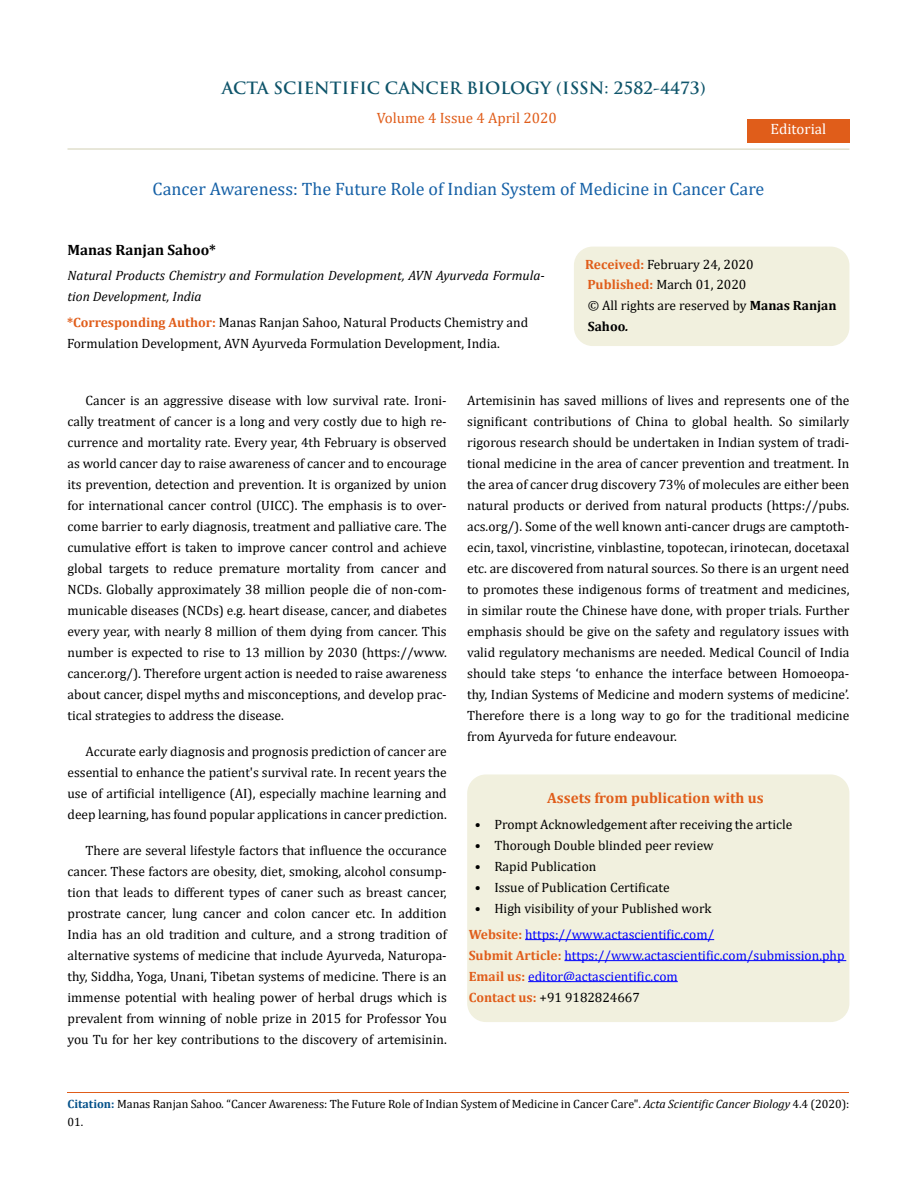
<style>
.page{position:relative;width:917px;height:1190px;background:#fff}
.page>*{position:absolute;margin:0;border:0;box-sizing:border-box;transform-origin:0 0}
.t1{font:18px "Cambria";color:#1560a6}
.t2{font:700 16.5px "Trajan Pro";color:#0e546a}
.t3{font:700 15px "Cambria";color:#e05d1a}
.t4{font:15px "Cambria";color:#e05d1a}
.t5{font:700 15px "Cambria";color:#000}
.t6{font:15px "Cambria";color:#fff}
.t7{font:13.5px/21px "Cambria";color:#000;text-align:justify}
.t8{font:13.5px/21px "Cambria";color:#00f}
.t9{font:italic 13.5px/21px "Cambria";color:#000}
.t10{font:12px/18px "Cambria";color:#000}
.s1{font-weight:700;color:#e05d1a}
.s2{font-weight:700}
.s3{font-weight:700;font-style:italic}
.s4{color:#000}
.s5{font-weight:700;color:#035089}
.s6{font-style:italic}
</style>
<div class="page">
<div style="left:747px;top:119px;width:102px;height:23px;background:#e05d1a"></div>
<div style="left:574px;top:247px;width:274px;height:98px;background:#f1f0de;border-radius:18px"></div>
<div style="left:574px;top:246px;width:275px;height:100px;border:2px solid #f1f0de;border-radius:18px"></div>
<div style="left:468px;top:775px;width:380px;height:246px;background:#f1f0de;border-radius:18px"></div>
<div style="left:467px;top:774px;width:382px;height:248px;border:2px solid #f1f0de;border-radius:18px"></div>
<hr style="left:525px;top:939px;width:189px;height:1px;background:#00f">
<hr style="left:564px;top:960px;width:282px;height:1px;background:#00f">
<hr style="left:528px;top:981px;width:149px;height:1px;background:#00f">
<hr style="left:67px;top:148px;width:782px;height:2px;background:#e0dfcd">
<hr style="left:67px;top:1092px;width:782px;height:1px;background:#e05d1a">
<p class="t2" style="left:222px;top:77px;width:485px">ACTA SCIENTIFIC CANCER BIOLOGY (ISSN: 2582-4473)</p>
<p class="t4" style="left:376px;top:109px;width:182px">Volume 4 Issue 4 April 2020</p>
<p class="t6" style="left:770px;top:120px;width:57px">Editorial</p>
<h1 class="t1" style="left:153px;top:178px;width:613px">Cancer Awareness: The Future Role of Indian System of Medicine in Cancer Care</h1>
<p class="t5" style="left:67px;top:239px;width:150px">Manas Ranjan Sahoo*</p>
<p class="t9" style="left:67px;top:264px;width:479px">Natural Products Chemistry and Formulation Development, AVN Ayurveda Formula&shy;tion Development, India</p>
<p class="t7" style="left:67px;top:311px;width:462px"><span class="s1">*Corresponding Author:</span> Manas Ranjan Sahoo, Natural Products Chemistry and<br>Formulation Development, AVN Ayurveda Formulation Development, India.</p>
<p class="t7" style="left:585px;top:254px;width:170px;line-height:20px"><span class="s1">Received:</span> February 24, 2020<br><span class="s1">Published:</span> March 01, 2020</p>
<p class="t7" style="left:587px;top:295px;width:250px">© All rights are reserved by <span class="s2">Manas Ranjan<br>Sahoo</span><span class="s3">.</span></p>
<p class="t7" style="left:67px;top:389px;width:381px;text-indent:18px">Cancer is an aggressive disease with low survival rate. Ironi&shy;cally treatment of cancer is a long and very costly due to high re&shy;currence and mortality rate. Every year, 4th February is observed as world cancer day to raise awareness of cancer and to encourage its prevention, detection and prevention. It is organized by union for international cancer control (UICC). The emphasis is to over&shy;come barrier to early diagnosis, treatment and palliative care. The cumulative effort is taken to improve cancer control and achieve global targets to reduce premature mortality from cancer and NCDs. Globally approximately 38 million people die of non-com&shy;municable diseases (NCDs) e.g. heart disease, cancer, and diabetes every year, with nearly 8 million of them dying from cancer. This number is expected to rise to 13 million by 2030 (https://www. cancer.org/). Therefore urgent action is needed to raise awareness about cancer, dispel myths and misconceptions, and develop prac&shy;tical strategies to address the disease.</p>
<p class="t7" style="left:67px;top:740px;width:381px;text-indent:18px">Accurate early diagnosis and prognosis prediction of cancer are essential to enhance the patient's survival rate. In recent years the use of artificial intelligence (AI), especially machine learning and deep learning, has found popular applications in cancer prediction.</p>
<p class="t7" style="left:67px;top:840px;width:381px;text-indent:18px">There are several lifestyle factors that influence the occurance cancer. These factors are obesity, diet, smoking, alcohol consump&shy;tion that leads to different types of caner such as breast cancer, prostrate cancer, lung cancer and colon cancer etc. In addition India has an old tradition and culture, and a strong tradition of alternative systems of medicine that include Ayurveda, Naturopa&shy;thy, Siddha, Yoga, Unani, Tibetan systems of medicine. There is an immense potential with healing power of herbal drugs which is prevalent from winning of noble prize in 2015 for Professor You you Tu for her key contributions to the discovery of artemisinin.</p>
<p class="t7" style="left:467px;top:390px;width:384px">Artemisinin has saved millions of lives and represents one of the significant contributions of China to global health. So similarly rigorous research should be undertaken in Indian system of tradi&shy;tional medicine in the area of cancer prevention and treatment. In the area of cancer drug discovery 73% of molecules are either been natural products or derived from natural products (https://pubs. acs.org/). Some of the well known anti-cancer drugs are camptoth&shy;ecin, taxol, vincristine, vinblastine, topotecan, irinotecan, docetaxal etc. are discovered from natural sources. So there is an urgent need to promotes these indigenous forms of treatment and medicines, in similar route the Chinese have done, with proper trials. Further emphasis should be give on the safety and regulatory issues with valid regulatory mechanisms are needed. Medical Council of India should take steps ‘to enhance the interface between Homoeopa&shy;thy, Indian Systems of Medicine and modern systems of medicine’.<br>Therefore there is a long way to go for the traditional medicine from Ayurveda for future endeavour.</p>
<p class="t3" style="left:547px;top:786px;width:218px">Assets from publication with us</p>
<p class="t7" style="left:475px;top:814px;width:319px">• Prompt Acknowledgement after receiving the article</p>
<p class="t7" style="left:475px;top:835px;width:240px">• Thorough Double blinded peer review</p>
<p class="t7" style="left:475px;top:856px;width:123px">• Rapid Publication</p>
<p class="t7" style="left:475px;top:877px;width:196px">• Issue of Publication Certificate</p>
<p class="t7" style="left:475px;top:898px;width:238px">• High visibility of your Published work</p>
<p class="t8" style="left:468px;top:923px;width:377px"><span class="s1">Website:</span> https://www.actascientific.com/<br><span class="s1">Submit Article:</span> https://www.actascientific.com/submission.php <span class="s1">Email us:</span> editor@actascientific.com<br><span class="s1">Contact us:</span> <span class="s4">+91 9182824667</span></p>
<p class="t10" style="left:67px;top:1095px;width:783px"><span class="s5">Citation:</span> Manas Ranjan Sahoo<span class="s6">.</span> “Cancer Awareness: The Future Role of Indian System of Medicine in Cancer Care". <span class="s6">Acta Scientific Cancer Biology</span> 4.4 (2020):<br>01.</p>
</div>
